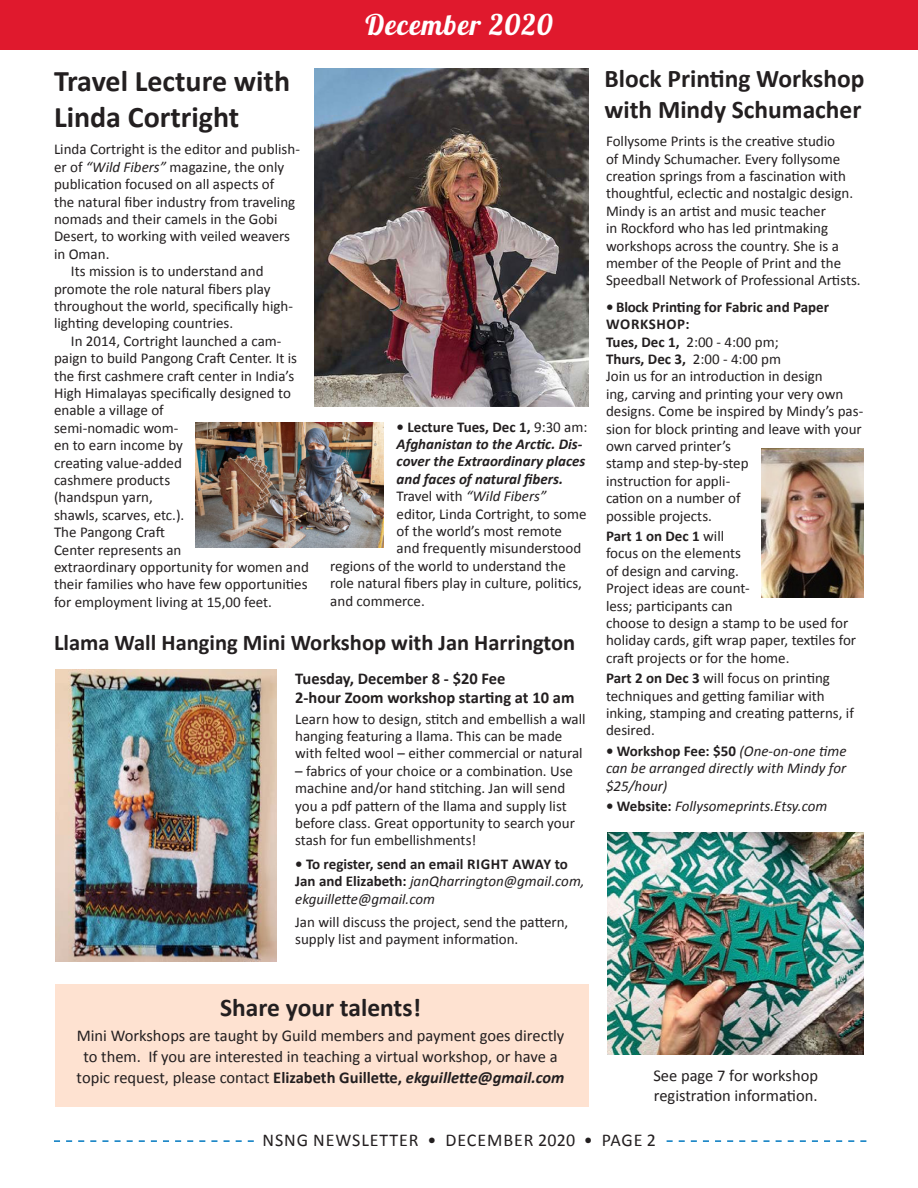
<style>
.page{position:relative;width:918px;height:1188px;background:#fff}
.page>*{position:absolute;margin:0;border:0;box-sizing:border-box;transform-origin:0 0}
.t1{font:700 30px/36px "Calibri";color:#231f20}
.t2{font:28.5px "Lobster 1.4";letter-spacing:.04em;color:#fff}
.t3{font:700 25.5px/30.6px "Calibri";color:#231f20}
.t4{font:700 22.5px "Calibri";color:#231f20}
.t5{font:18px "Calibri";letter-spacing:.05em;color:#231f20}
.t6{font:16.5px/21px "Calibri";color:#231f20;text-align:center}
.t7{font:700 16.5px/19.5px "Calibri";color:#231f20}
.t8{font:15px/17.4px "Calibri";color:#231f20}
.t9{font:italic 15px/17.4px "Calibri";color:#231f20;text-align:justify}
.t10{font:700 15px/17.4px "Calibri";color:#231f20}
.t11{font:italic 700 15px "Calibri";color:#231f20}
.s1{font-style:italic}
.s2{font-weight:400}
.s3{font-style:normal}
.s4{font-weight:400;font-style:italic}
.s5{font-weight:700}
.s6{font-weight:700;font-style:normal}
.s7{font-weight:700;font-style:italic}
</style>
<div class="page">
<img style="left:608px;top:833px;width:256px;height:222px">
<img style="left:761px;top:448px;width:102px;height:149px">
<svg style="left:54px;top:1140px;width:200px;height:2px"></svg>
<svg style="left:667px;top:1140px;width:199px;height:2px"></svg>
<div style="left:1px;top:0;width:917px;height:50px;background:#e0192d"></div>
<img style="left:315px;top:68px;width:274px;height:338px">
<img style="left:196px;top:423px;width:187px;height:124px">
<img style="left:56px;top:670px;width:221px;height:292px">
<div style="left:56px;top:984px;width:533px;height:122px;background:#fee2d1"></div>
<h1 class="t1" style="left:54px;top:63px;width:238px">Travel Lecture with<br>Linda Cortright</h1>
<p class="t8" style="left:54px;top:141px;width:247px">Linda Cortright is the editor and publish-</p>
<p class="t8" style="left:54px;top:158px;width:232px">er of <span class="s1">“Wild Fibers”</span> magazine, the only</p>
<p class="t8" style="left:54px;top:176px;width:222px">publication focused on all aspects of</p>
<p class="t8" style="left:54px;top:193px;width:243px">the natural fiber industry from traveling</p>
<p class="t8" style="left:54px;top:210px;width:225px">nomads and their camels in the Gobi</p>
<p class="t8" style="left:54px;top:228px;width:238px">Desert, to working with veiled weavers</p>
<p class="t8" style="left:54px;top:245px;width:57px">in Oman.</p>
<p class="t8" style="left:71px;top:263px;width:194px">Its mission is to understand and</p>
<p class="t8" style="left:54px;top:280px;width:218px">promote the role natural fibers play</p>
<p class="t8" style="left:54px;top:297px;width:241px">throughout the world, specifically high-</p>
<p class="t8" style="left:54px;top:315px;width:181px">lighting developing countries.</p>
<p class="t8" style="left:71px;top:332px;width:212px">In 2014, Cortright launched a cam-</p>
<p class="t8" style="left:54px;top:350px;width:245px">paign to build Pangong Craft Center. It is</p>
<p class="t8" style="left:54px;top:367px;width:242px">the first cashmere craft center in India’s</p>
<p class="t8" style="left:54px;top:384px;width:238px">High Himalayas specifically designed to</p>
<p class="t8" style="left:54px;top:402px;width:111px">enable a village of</p>
<p class="t8" style="left:54px;top:419px;width:126px">semi-nomadic wom-</p>
<p class="t8" style="left:54px;top:437px;width:130px">en to earn income by</p>
<p class="t8" style="left:54px;top:454px;width:129px">creating value-added</p>
<p class="t8" style="left:54px;top:471px;width:118px">cashmere products</p>
<p class="t8" style="left:54px;top:489px;width:100px">(handspun yarn,</p>
<p class="t8" style="left:54px;top:506px;width:132px">shawls, scarves, etc.).</p>
<p class="t8" style="left:54px;top:524px;width:112px">The Pangong Craft</p>
<p class="t8" style="left:54px;top:541px;width:129px">Center represents an</p>
<p class="t8" style="left:54px;top:558px;width:256px">extraordinary opportunity for women and</p>
<p class="t8" style="left:54px;top:576px;width:255px">their families who have few opportunities</p>
<p class="t8" style="left:54px;top:593px;width:220px">for employment living at 15,00 feet.</p>
<h2 class="t2" style="left:365px;top:7px;width:189px">December 2020</h2>
<p class="t10" style="left:397px;top:418px;width:192px">• Lecture Tues, Dec 1, <span class="s2">9:30 am:</span></p>
<p class="t11" style="left:397px;top:434px;width:187px">Afghanistan to the Arctic. Dis-</p>
<p class="t11" style="left:397px;top:452px;width:190px">cover the Extraordinary places</p>
<p class="t11" style="left:397px;top:469px;width:168px">and faces of natural fibers.</p>
<p class="t9" style="left:397px;top:487px;width:151px"><span class="s3">Travel with</span> “Wild Fibers”</p>
<p class="t8" style="left:397px;top:505px;width:191px">editor, Linda Cortright, to some</p>
<p class="t8" style="left:397px;top:522px;width:167px">of the world’s most remote</p>
<p class="t8" style="left:397px;top:540px;width:186px">and frequently misunderstood</p>
<p class="t8" style="left:330px;top:557px;width:237px">regions of the world to understand the</p>
<p class="t8" style="left:330px;top:575px;width:253px">role natural fibers play in culture, politics,</p>
<p class="t8" style="left:330px;top:592px;width:96px">and commerce.</p>
<h3 class="t4" style="left:54px;top:628px;width:523px">Llama Wall Hanging Mini Workshop with Jan Harrington</h3>
<p class="t7" style="left:295px;top:668px;width:281px">Tuesday, December 8 - $20 Fee<br>2-hour Zoom workshop starting at 10 am</p>
<p class="t8" style="left:295px;top:710px;width:292px">Learn how to design, stitch and embellish a wall hanging featuring a llama. This can be made with felted wool – either commercial or natural</p>
<p class="t8" style="left:295px;top:762px;width:281px">– fabrics of your choice or a combination. Use machine and/or hand stitching. Jan will send you a pdf pattern of the llama and supply list before class. Great opportunity to search your stash for fun embellishments!</p>
<p class="t10" style="left:295px;top:855px;width:291px">• To register, send an email RIGHT AWAY to<br>Jan and Elizabeth: <span class="s4">janQharrington@gmail.com, ekguillette@gmail.com</span></p>
<p class="t8" style="left:295px;top:913px;width:275px">Jan will discuss the project, send the pattern, supply list and payment information.</p>
<h3 class="t3" style="left:604px;top:64px;width:261px">Block Printing Workshop with Mindy Schumacher</h3>
<p class="t8" style="left:606px;top:133px;width:256px">Follysome Prints is the creative studio<br>of Mindy Schumacher. Every follysome creation springs from a fascination with thoughtful, eclectic and nostalgic design.<br>Mindy is an artist and music teacher<br>in Rockford who has led printmaking workshops across the country. She is a member of the People of Print and the Speedball Network of Professional Artists.</p>
<p class="t8" style="left:606px;top:298px;width:259px"><span class="s5">• Block Printing for Fabric and Paper<br>WORKSHOP:<br>Tues, Dec 1,</span> 2:00 - 4:00 pm;<br><span class="s5">Thurs, Dec 3,</span> 2:00 - 4:00 pm<br>Join us for an introduction in design<br>ing, carving and printing your very own designs. Come be inspired by Mindy’s pas&shy;sion for block printing and leave with your own carved printer’s<br>stamp and step-by-step<br>instruction for appli-<br>cation on a number of<br>possible projects.</p>
<p class="t8" style="left:606px;top:527px;width:252px"><span class="s5">Part 1 on Dec 1</span> will<br>focus on the elements<br>of design and carving.<br>Project ideas are count-<br>less; participants can<br>choose to design a stamp to be used for holiday cards, gift wrap paper, textiles for craft projects or for the home.</p>
<p class="t8" style="left:606px;top:670px;width:249px"><span class="s5">Part 2 on Dec 3</span> will focus on printing techniques and getting familiar with inking, stamping and creating patterns, if desired.</p>
<p class="t9" style="left:606px;top:742px;width:242px"><span class="s6">• Workshop Fee: $50</span> (One-on-one time can be arranged directly with Mindy for $25/hour)</p>
<p class="t9" style="left:606px;top:797px;width:223px"><span class="s6">• Website:</span> Follysomeprints.Etsy.com</p>
<h3 class="t3" style="left:220px;top:992px;width:202px">Share your talents!</h3>
<p class="t6" style="left:77px;top:1025px;width:489px">Mini Workshops are taught by Guild members and payment goes directly to them. If you are interested in teaching a virtual workshop, or have a topic request, please contact <span class="s5">Elizabeth Guillette,</span> <span class="s7">ekguillette@gmail.com</span></p>
<p class="t6" style="left:653px;top:1066px;width:166px;line-height:19.8px;text-align:left">See page 7 for workshop registration information.</p>
<p class="t5" style="left:263px;top:1129px;width:395px">NSNG NEWSLETTER • DECEMBER 2020 • PAGE 2</p>
</div>
